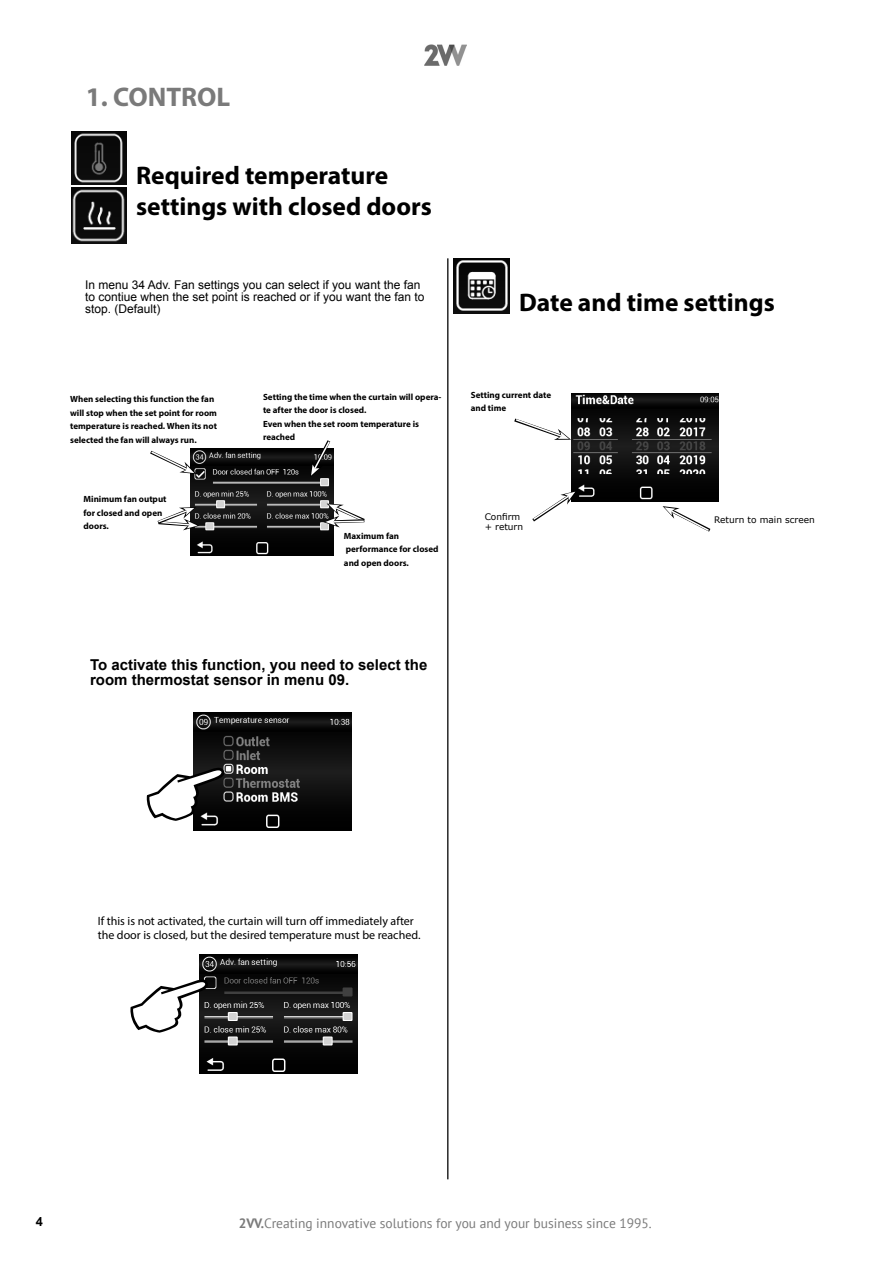
<style>
.page{position:relative;width:893px;height:1263px;background:#fff}
.page>*{position:absolute;margin:0;border:0;box-sizing:border-box;transform-origin:0 0}
.t1{font:700 27px "Myriad Pro";color:#7a7a7a}
.t2{font:700 25.5px/31.5px "Myriad Pro";color:#000}
.t3{font:700 15px/15px "Arial";color:#000}
.t4{font:13.5px "PT Sans";color:#7a7a7a}
.t5{font:700 12.75px "Arial";color:#000}
.t6{font:12px/12px "Arial";color:#000}
.t7{font:12px/13.5px "Myriad Pro";color:#000}
.t8{font:700 9px/13.5px "Myriad Pro";color:#000}
.t9{font:9px/10.8px "Verdana";color:#000}
.s1{font-weight:700}
</style>
<div class="page">
<img style="left:424px;top:45px;width:43px;height:21px">
<img style="left:454px;top:258px;width:55px;height:55px">
<img style="left:572px;top:394px;width:147px;height:108px">
<svg style="left:514px;top:418px;width:57px;height:22px"></svg>
<svg style="left:532px;top:491px;width:45px;height:31px"></svg>
<svg style="left:663px;top:506px;width:48px;height:26px"></svg>
<img style="left:71px;top:132px;width:56px;height:52px">
<img style="left:71px;top:188px;width:56px;height:55px">
<img style="left:191px;top:449px;width:142px;height:106px">
<svg style="left:150px;top:448px;width:47px;height:26px"></svg>
<svg style="left:310px;top:440px;width:23px;height:37px"></svg>
<svg style="left:157px;top:507px;width:42px;height:23px"></svg>
<svg style="left:323px;top:504px;width:42px;height:23px"></svg>
<img style="left:194px;top:712px;width:157px;height:118px">
<svg style="left:146px;top:767px;width:79px;height:54px"></svg>
<img style="left:199px;top:955px;width:158px;height:118px">
<svg style="left:130px;top:979px;width:78px;height:54px"></svg>
<hr style="left:447px;top:258px;width:1px;height:921px;background:#000">
<h1 class="t1" style="left:86px;top:80px;width:146px">1. CONTROL</h1>
<h2 class="t2" style="left:136px;top:158px;width:297px">Required temperature settings with closed doors</h2>
<h3 class="t6" style="left:85px;top:279px;width:341px">In menu 34 Adv. Fan settings you can select if you want the fan to contiue when the set point is reached or if you want the fan to stop. (Default)</h3>
<h2 class="t2" style="left:519px;top:285px;width:257px">Date and time settings</h2>
<p class="t8" style="left:70px;top:392px;width:148px">When selecting this function the fan will stop when the set point for room temperature is reached. When its not selected the fan will always run.</p>
<p class="t8" style="left:263px;top:390px;width:180px">Setting the time when the curtain will opera&shy;te after the door is closed.<br>Even when the set room temperature is reached</p>
<p class="t8" style="left:84px;top:492px;width:85px">Minimum fan output for closed and open doors.</p>
<p class="t8" style="left:344px;top:529px;width:96px">Maximum fan performance for closed and open doors.</p>
<p class="t8" style="left:471px;top:388px;width:82px">Setting current date and time</p>
<p class="t9" style="left:485px;top:511px;width:40px">Confirm + return</p>
<p class="t9" style="left:714px;top:514px;width:102px">Return to main screen</p>
<h3 class="t3" style="left:90px;top:658px;width:339px">To activate this function, you need to select the room thermostat sensor in menu 09.</h3>
<h3 class="t7" style="left:98px;top:914px;width:324px">If this is not activated, the curtain will turn off immediately after the door is closed, but the desired temperature must be reached.</h3>
<h3 class="t5" style="left:36px;top:1213px;width:9px">4</h3>
<h3 class="t4" style="left:239px;top:1215px;width:414px"><span class="s1">2VV.</span>Creating innovative solutions for you and your business since 1995.</h3>
</div>
